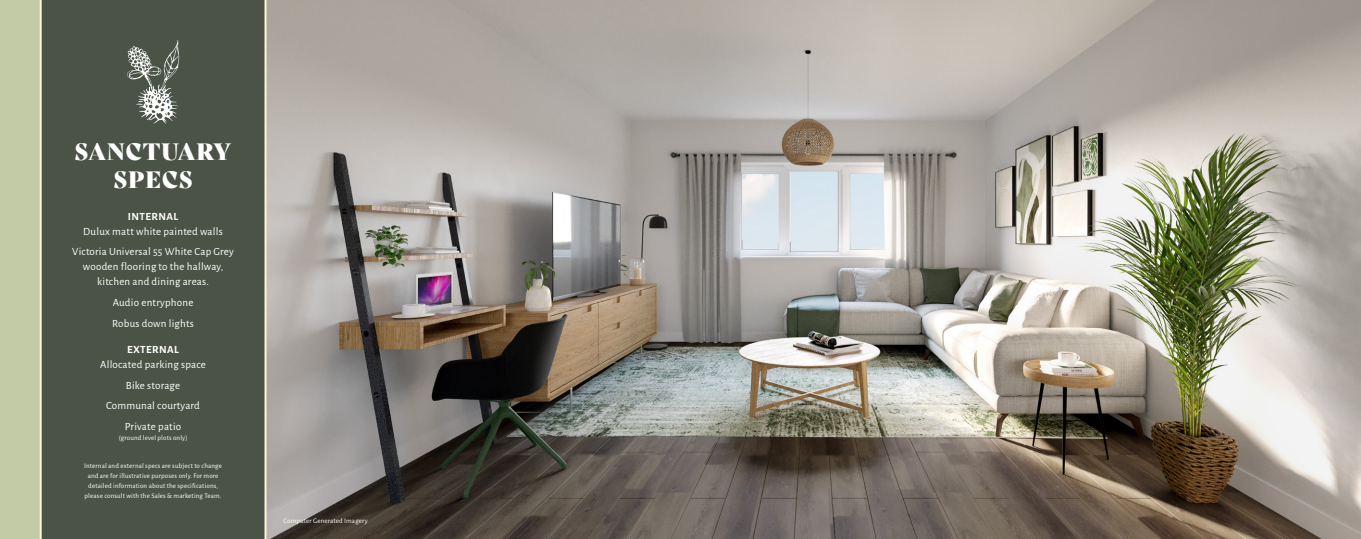
<style>
.page{position:relative;width:1361px;height:539px;background:#fff}
.page>*{position:absolute;margin:0;border:0;box-sizing:border-box;transform-origin:0 0}
.t1{font:23px/27.6px "Bely Display";letter-spacing:.03em;color:#fff;text-align:center}
.t2{font:11px/20.7px "Alegreya Sans";letter-spacing:.02em;color:#fff;text-align:center}
.t3{font:700 11px "Alegreya Sans";letter-spacing:.04em;color:#fff}
.t4{font:7px/10px "Alegreya Sans";letter-spacing:.02em;color:#fff;text-align:center}
</style>
<div class="page">
<div style="left:0;top:0;width:50px;height:539px;background:#c2cba5"></div>
<img style="left:266px;top:0;width:1095px;height:539px">
<div style="left:40px;top:0;width:226px;height:539px;background:#4b5347"></div>
<svg style="left:127px;top:40px;width:52px;height:84px;background:#777d74"></svg>
<h1 class="t1" style="left:75px;top:136px;width:158px">SANCTUARY<br>SPECS</h1>
<h2 class="t3" style="left:128px;top:208px;width:52px">INTERNAL</h2>
<h2 class="t2" style="left:72px;top:220px;width:163px">Dulux matt white painted walls<br>Victoria Universal 55 White Cap Grey</h2>
<h2 class="t2" style="left:83px;top:258px;width:142px;line-height:15px">wooden flooring to the hallway, kitchen and dining areas.</h2>
<h2 class="t2" style="left:112px;top:291px;width:83px;text-align:left">Audio entryphone<br>Robus down lights</h2>
<h2 class="t3" style="left:127px;top:341px;width:53px">EXTERNAL</h2>
<h2 class="t2" style="left:100px;top:353px;width:107px">Allocated parking space<br>Bike storage<br>Communal courtyard<br>Private patio</h2>
<p class="t4" style="left:119px;top:432px;width:70px">(ground level plots only)</p>
<p class="t4" style="left:84px;top:460px;width:139px">Internal and external specs are subject to change and are for illustrative purposes only. For more detailed information about the specifications, please consult with the Sales &amp; marketing Team.</p>
<p class="t4" style="left:283px;top:515px;width:86px">Computer Generated Imagery</p>
</div>
